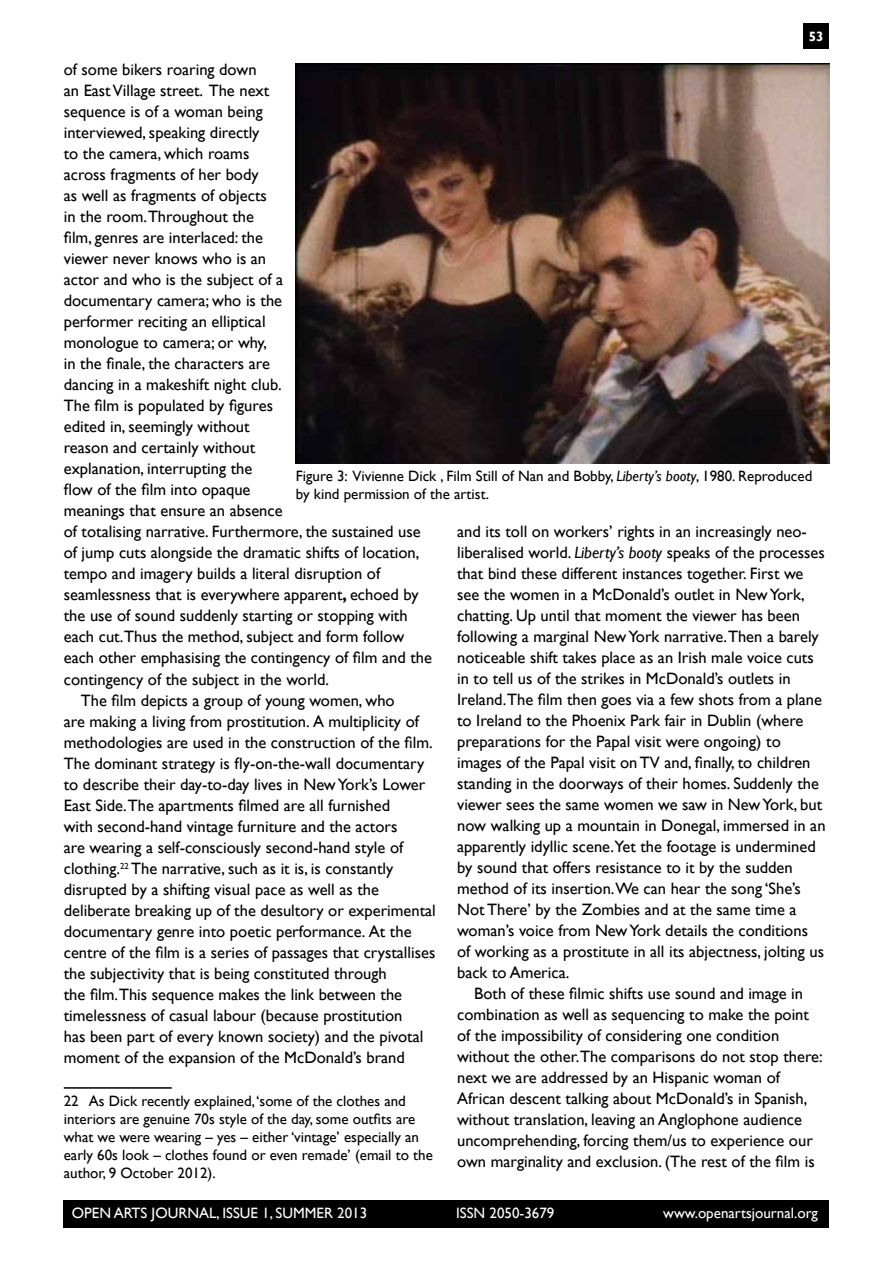
<style>
.page{position:relative;width:893px;height:1263px;background:#fff}
.page>*{position:absolute;margin:0;border:0;box-sizing:border-box;transform-origin:0 0}
.t1{font:16.5px/21px "Gill Sans";color:#000}
.t2{font:15px/18px "Gill Sans";color:#000}
.t3{font:15px "Gill Sans";color:#fff}
.t4{font:700 13.5px "Gill Sans";color:#fff}
.s1{font-weight:700}
.s2{font-style:italic}
</style>
<div class="page">
<div style="left:64px;top:1200px;width:765px;height:28px;background:#000"></div>
<div style="left:803px;top:23px;width:26px;height:26px;background:#000"></div>
<hr style="left:64px;top:1087px;width:108px;height:2px;background:#000">
<img style="left:296px;top:64px;width:533px;height:399px">
<p class="t4" style="left:809px;top:28px;width:16px">53</p>
<p class="t1" style="left:64px;top:59px;width:194px">of some bikers roaring down</p>
<p class="t1" style="left:64px;top:80px;width:207px">an East Village street. The next</p>
<p class="t1" style="left:64px;top:101px;width:200px">sequence is of a woman being</p>
<p class="t1" style="left:64px;top:122px;width:197px">interviewed, speaking directly</p>
<p class="t1" style="left:64px;top:143px;width:187px">to the camera, which roams</p>
<p class="t1" style="left:64px;top:164px;width:196px">across fragments of her body</p>
<p class="t1" style="left:64px;top:185px;width:205px">as well as fragments of objects</p>
<p class="t1" style="left:64px;top:206px;width:192px">in the room.Throughout the</p>
<p class="t1" style="left:64px;top:227px;width:201px">film, genres are interlaced: the</p>
<p class="t1" style="left:64px;top:248px;width:204px">viewer never knows who is an</p>
<p class="t1" style="left:64px;top:269px;width:221px">actor and who is the subject of a</p>
<p class="t1" style="left:64px;top:290px;width:220px">documentary camera; who is the</p>
<p class="t1" style="left:64px;top:311px;width:203px">performer reciting an elliptical</p>
<p class="t1" style="left:64px;top:332px;width:205px">monologue to camera; or why,</p>
<p class="t1" style="left:64px;top:353px;width:208px">in the finale, the characters are</p>
<p class="t1" style="left:64px;top:374px;width:220px">dancing in a makeshift night club.</p>
<p class="t1" style="left:64px;top:395px;width:211px">The film is populated by figures</p>
<p class="t1" style="left:64px;top:416px;width:187px">edited in, seemingly without</p>
<p class="t1" style="left:64px;top:437px;width:193px">reason and certainly without</p>
<p class="t1" style="left:64px;top:458px;width:190px">explanation, interrupting the</p>
<p class="t1" style="left:64px;top:479px;width:188px">flow of the film into opaque</p>
<p class="t1" style="left:64px;top:500px;width:220px">meanings that ensure an absence</p>
<p class="t1" style="left:64px;top:521px;width:358px">of totalising narrative. Furthermore, the sustained use</p>
<p class="t1" style="left:64px;top:542px;width:357px">of jump cuts alongside the dramatic shifts of location,</p>
<p class="t1" style="left:64px;top:563px;width:318px">tempo and imagery builds a literal disruption of</p>
<p class="t1" style="left:64px;top:584px;width:356px">seamlessness that is everywhere apparent<span class="s1">,</span> echoed by</p>
<p class="t1" style="left:64px;top:605px;width:345px">the use of sound suddenly starting or stopping with</p>
<p class="t1" style="left:64px;top:626px;width:342px">each cut.Thus the method, subject and form follow</p>
<p class="t1" style="left:64px;top:647px;width:370px">each other emphasising the contingency of film and the</p>
<p class="t1" style="left:64px;top:669px;width:267px">contingency of the subject in the world.</p>
<p class="t1" style="left:81px;top:690px;width:315px">The film depicts a group of young women, who</p>
<p class="t1" style="left:64px;top:711px;width:357px">are making a living from prostitution. A multiplicity of</p>
<p class="t1" style="left:64px;top:732px;width:370px">methodologies are used in the construction of the film.</p>
<p class="t1" style="left:64px;top:753px;width:362px">The dominant strategy is fly-on-the-wall documentary</p>
<p class="t1" style="left:64px;top:774px;width:363px">to describe their day-to-day lives in New York’s Lower</p>
<p class="t1" style="left:64px;top:795px;width:328px">East Side.The apartments filmed are all furnished</p>
<p class="t1" style="left:64px;top:816px;width:335px">with second-hand vintage furniture and the actors</p>
<p class="t1" style="left:64px;top:837px;width:341px">are wearing a self-consciously second-hand style of</p>
<p class="t1" style="left:64px;top:858px;width:331px">clothing.<sup>22</sup> The narrative, such as it is, is constantly</p>
<p class="t1" style="left:64px;top:879px;width:317px">disrupted by a shifting visual pace as well as the</p>
<p class="t1" style="left:64px;top:900px;width:374px">deliberate breaking up of the desultory or experimental</p>
<p class="t1" style="left:64px;top:921px;width:349px">documentary genre into poetic performance. At the</p>
<p class="t1" style="left:64px;top:942px;width:373px">centre of the film is a series of passages that crystallises</p>
<p class="t1" style="left:64px;top:963px;width:324px">the subjectivity that is being constituted through</p>
<p class="t1" style="left:64px;top:984px;width:340px">the film.This sequence makes the link between the</p>
<p class="t1" style="left:64px;top:1005px;width:340px">timelessness of casual labour (because prostitution</p>
<p class="t1" style="left:64px;top:1026px;width:361px">has been part of every known society) and the pivotal</p>
<p class="t1" style="left:64px;top:1047px;width:343px">moment of the expansion of the McDonald’s brand</p>
<p class="t2" style="left:64px;top:1092px;width:371px">22 As Dick recently explained, ‘some of the clothes and interiors are genuine 70s style of the day, some outfits are what we were wearing – yes – either ‘vintage’ especially an early 60s look – clothes found or even remade’ (email to the author, 9 October 2012).</p>
<p class="t2" style="left:296px;top:466px;width:518px">Figure 3: Vivienne Dick , Film Still of Nan and Bobby, <span class="s2">Liberty’s booty</span>, 1980. Reproduced by kind permission of the artist.</p>
<p class="t1" style="left:457px;top:521px;width:370px">and its toll on workers’ rights in an increasingly neo&shy;liberalised world. <span class="s2">Liberty’s booty</span> speaks of the processes that bind these different instances together. First we see the women in a McDonald’s outlet in New York, chatting. Up until that moment the viewer has been following a marginal New York narrative.Then a barely noticeable shift takes place as an Irish male voice cuts in to tell us of the strikes in McDonald’s outlets in Ireland.The film then goes via a few shots from a plane to Ireland to the Phoenix Park fair in Dublin (where preparations for the Papal visit were ongoing) to images of the Papal visit on TV and, finally, to children standing in the doorways of their homes. Suddenly the viewer sees the same women we saw in New York, but now walking up a mountain in Donegal, immersed in an apparently idyllic scene.Yet the footage is undermined by sound that offers resistance to it by the sudden method of its insertion.We can hear the song ‘She’s Not There’ by the Zombies and at the same time a woman’s voice from New York details the conditions<br>of working as a prostitute in all its abjectness, jolting us back to America.</p>
<p class="t1" style="left:457px;top:983px;width:367px;text-indent:17px">Both of these filmic shifts use sound and image in combination as well as sequencing to make the point of the impossibility of considering one condition without the other.The comparisons do not stop there: next we are addressed by an Hispanic woman of African descent talking about McDonald’s in Spanish, without translation, leaving an Anglophone audience uncomprehending, forcing them/us to experience our own marginality and exclusion. (The rest of the film is</p>
<p class="t3" style="left:72px;top:1205px;width:297px">OPEN ARTS JOURNAL, ISSUE 1, SUMMER 2013</p>
<p class="t3" style="left:456px;top:1204px;width:100px">ISSN 2050-3679</p>
<p class="t3" style="left:663px;top:1205px;width:156px">www.openartsjournal.org</p>
</div>
